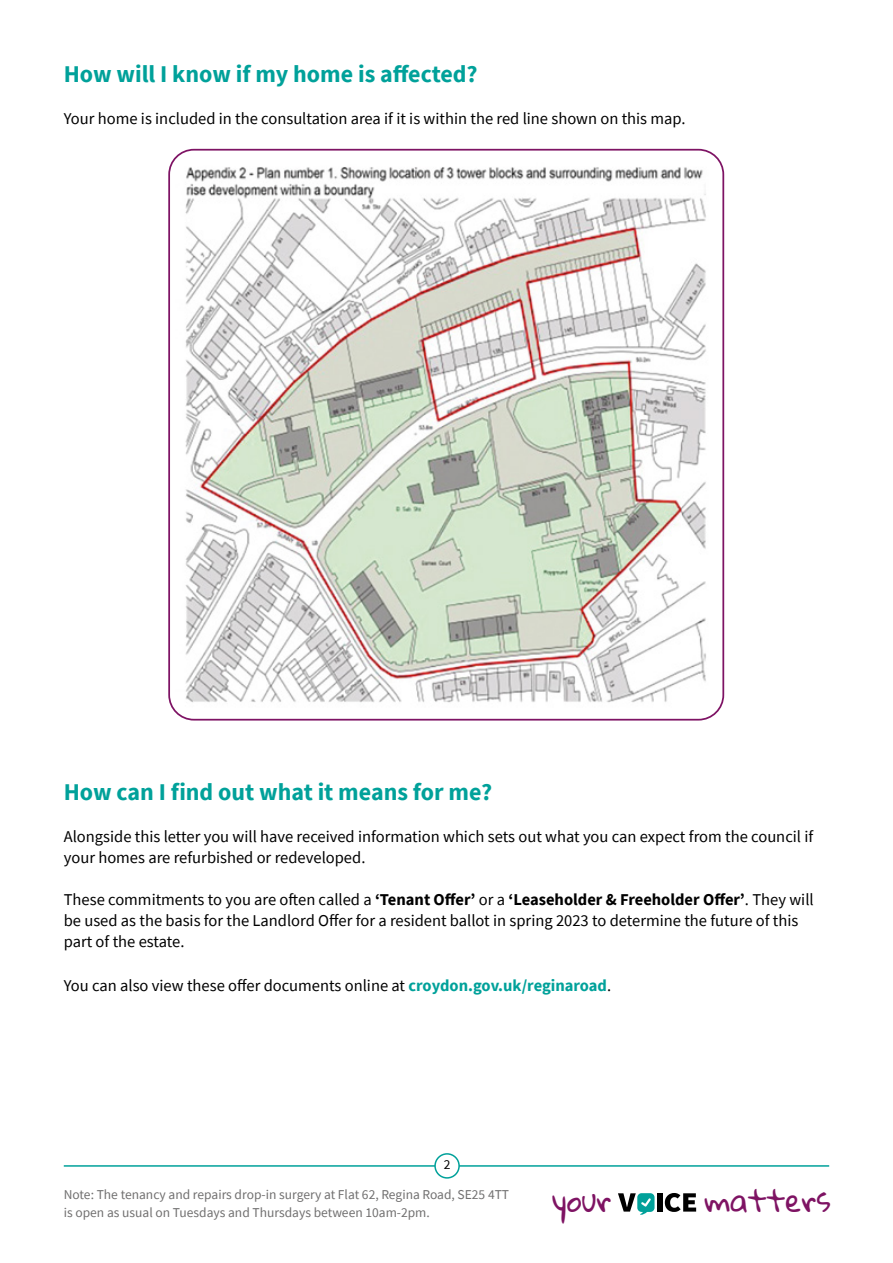
<style>
.page{position:relative;width:893px;height:1263px;background:#fff}
.page>*{position:absolute;margin:0;border:0;box-sizing:border-box;transform-origin:0 0}
.t1{font:29.7px "Gloria Hallelujah";color:#7e1363}
.t2{font:700 24px "Source Sans Pro";color:#00a19a}
.t3{font:16.5px/21px "Source Sans Pro";color:#000}
.t4{font:13.5px/18px "Source Sans Pro";color:#706f6f}
.t5{font:13.5px "Source Sans Pro";color:#000}
.s1{font-weight:700}
.s2{font-weight:700;color:#00a19a}
</style>
<div class="page">
<hr style="left:64px;top:1165px;width:765px;height:2px;background:#00a19a">
<svg style="left:618px;top:1193px;width:36px;height:22px"></svg>
<div style="left:657px;top:1193px;width:5px;height:18px;background:#000"></div>
<svg style="left:665px;top:1193px;width:31px;height:19px"></svg>
<div style="left:435px;top:1154px;width:24px;height:24px;background:#fff;border-radius:50%"></div>
<div style="left:434px;top:1153px;width:26px;height:26px;border:2px solid #00a19a;border-radius:50%"></div>
<img style="left:171px;top:150px;width:552px;height:570px">
<div style="left:168px;top:149px;width:556px;height:571px;border:2px solid #7e1364;border-radius:25px"></div>
<h2 class="t2" style="left:64px;top:58px;width:415px">How will I know if my home is affected?</h2>
<p class="t3" style="left:64px;top:108px;width:623px">Your home is included in the consultation area if it is within the red line shown on this map.</p>
<h2 class="t2" style="left:64px;top:776px;width:430px">How can I find out what it means for me?</h2>
<p class="t3" style="left:64px;top:826px;width:751px">Alongside this letter you will have received information which sets out what you can expect from the council if your homes are refurbished or redeveloped.</p>
<p class="t3" style="left:64px;top:889px;width:751px">These commitments to you are often called a <span class="s1">‘Tenant Offer’</span> or a <span class="s1">‘Leaseholder &amp; Freeholder Offer’</span>. They will be used as the basis for the Landlord Offer for a resident ballot in spring 2023 to determine the future of this part of the estate.</p>
<p class="t3" style="left:64px;top:975px;width:549px">You can also view these offer documents online at <span class="s2">croydon.gov.uk/reginaroad</span>.</p>
<p class="t5" style="left:444px;top:1156px;width:8px">2</p>
<p class="t4" style="left:64px;top:1186px;width:447px">Note: The tenancy and repairs drop-in surgery at Flat 62, Regina Road, SE25 4TT is open as usual on Tuesdays and Thursdays between 10am-2pm.</p>
<h1 class="t1" style="left:553px;top:1184px;width:60px">your</h1>
<h1 class="t1" style="left:705px;top:1184px;width:127px">matters</h1>
</div>
